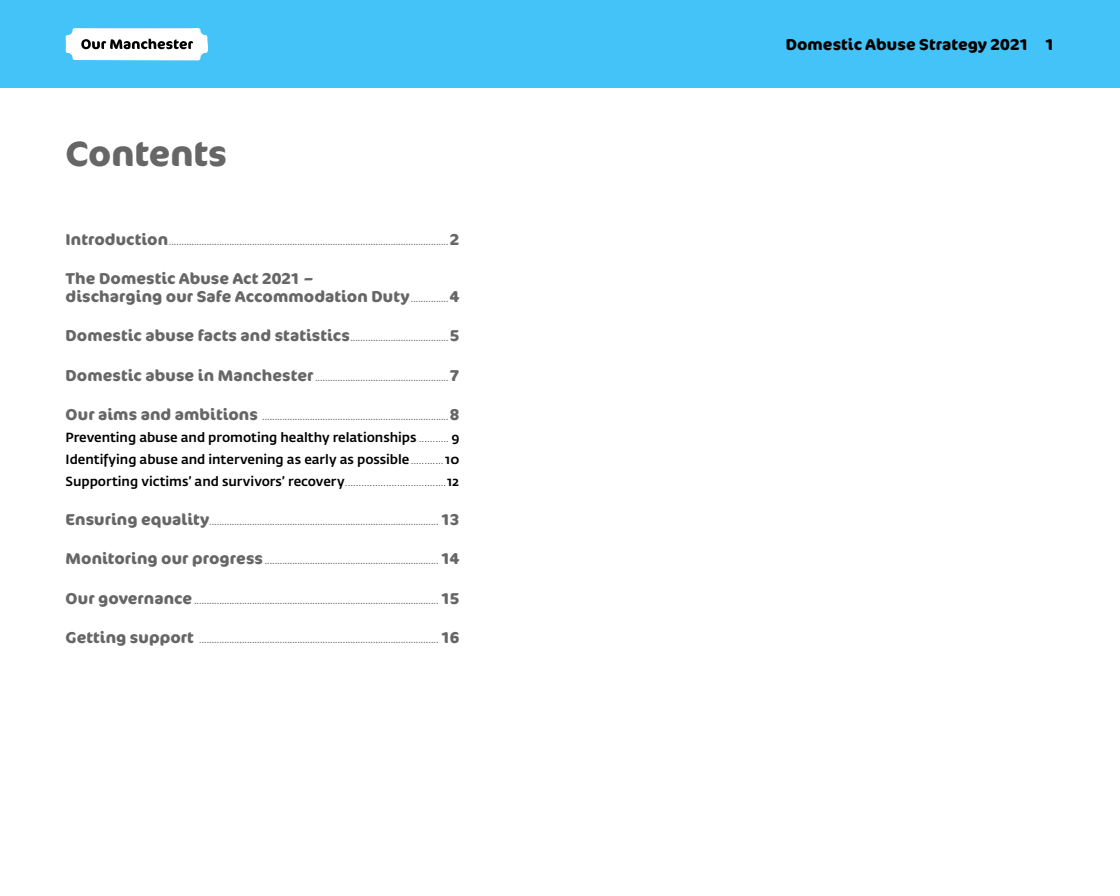
<style>
.page{position:relative;width:1120px;height:896px;background:#fff}
.page>*{position:absolute;margin:0;border:0;box-sizing:border-box;transform-origin:0 0}
.H1_Chapter_heading{font:700 35px "Cocon Pro";letter-spacing:-.005em;color:#666}
.TOC_Chapter{font:700 15.75px/17.5px "Cocon Pro";letter-spacing:.005em;color:#666}
.t1{font:700 15.75px "Cocon Pro";letter-spacing:.005em;color:#000}
.TOC_H1{font:500 13.12px "Fedra Sans Std";letter-spacing:-.005em;color:#000}
.TOC_Chapter-2{font:300 8.75px "Cocon Pro";color:#666}
.s1{font-weight:700;font-size:15.75px}
.s2{font-weight:300;font-size:8.75px}
.s3{font-weight:400;font-size:8.75px}
</style>
<div class="page">
<div style="left:0;top:0;width:1120px;height:88px;background:#43c3f7"></div>
<svg style="left:66px;top:28px;width:142px;height:32px"></svg>
<h1 class="H1_Chapter_heading" style="left:66px;top:130px;width:163px">Contents</h1>
<p class="TOC_Chapter-2" style="left:66px;top:236px;width:395px"><span class="s1">Introduction</span>...............................................................................................................<span class="s1">2</span></p>
<p class="TOC_Chapter" style="left:66px;top:270px;width:395px">The Domestic Abuse Act 2021 –<br>discharging our Safe Accommodation Duty<span class="s2">...............</span>4</p>
<p class="TOC_Chapter-2" style="left:66px;top:333px;width:395px"><span class="s1">Domestic abuse facts and statistics</span>.......................................<span class="s1">5</span></p>
<p class="TOC_Chapter-2" style="left:66px;top:372px;width:395px"><span class="s1">Domestic abuse in Manchester</span> .....................................................<span class="s1">7</span></p>
<p class="TOC_Chapter-2" style="left:66px;top:411px;width:395px"><span class="s1">Our aims and ambitions</span> ..........................................................................<span class="s1">8</span></p>
<p class="TOC_H1" style="left:66px;top:429px;width:395px">Preventing abuse and promoting healthy relationships <span class="s3">...........</span> 9</p>
<p class="TOC_H1" style="left:66px;top:451px;width:395px">Identifying abuse and intervening as early as possible<span class="s3">............</span> 10</p>
<p class="TOC_H1" style="left:66px;top:473px;width:395px">Supporting victims’ and survivors’ recovery<span class="s3">.....................................</span>12</p>
<p class="TOC_Chapter-2" style="left:66px;top:516px;width:395px"><span class="s1">Ensuring equality</span>........................................................................................... <span class="s1">13</span></p>
<p class="TOC_Chapter-2" style="left:66px;top:556px;width:395px"><span class="s1">Monitoring our progress</span> ..................................................................... <span class="s1">14</span></p>
<p class="TOC_Chapter-2" style="left:66px;top:595px;width:395px"><span class="s1">Our governance</span> ................................................................................................. <span class="s1">15</span></p>
<p class="TOC_Chapter-2" style="left:66px;top:634px;width:395px"><span class="s1">Getting support</span> ............................................................................................... <span class="s1">16</span></p>
<h2 class="t1" style="left:786px;top:34px;width:270px">Domestic Abuse Strategy 2021 1</h2>
</div>
